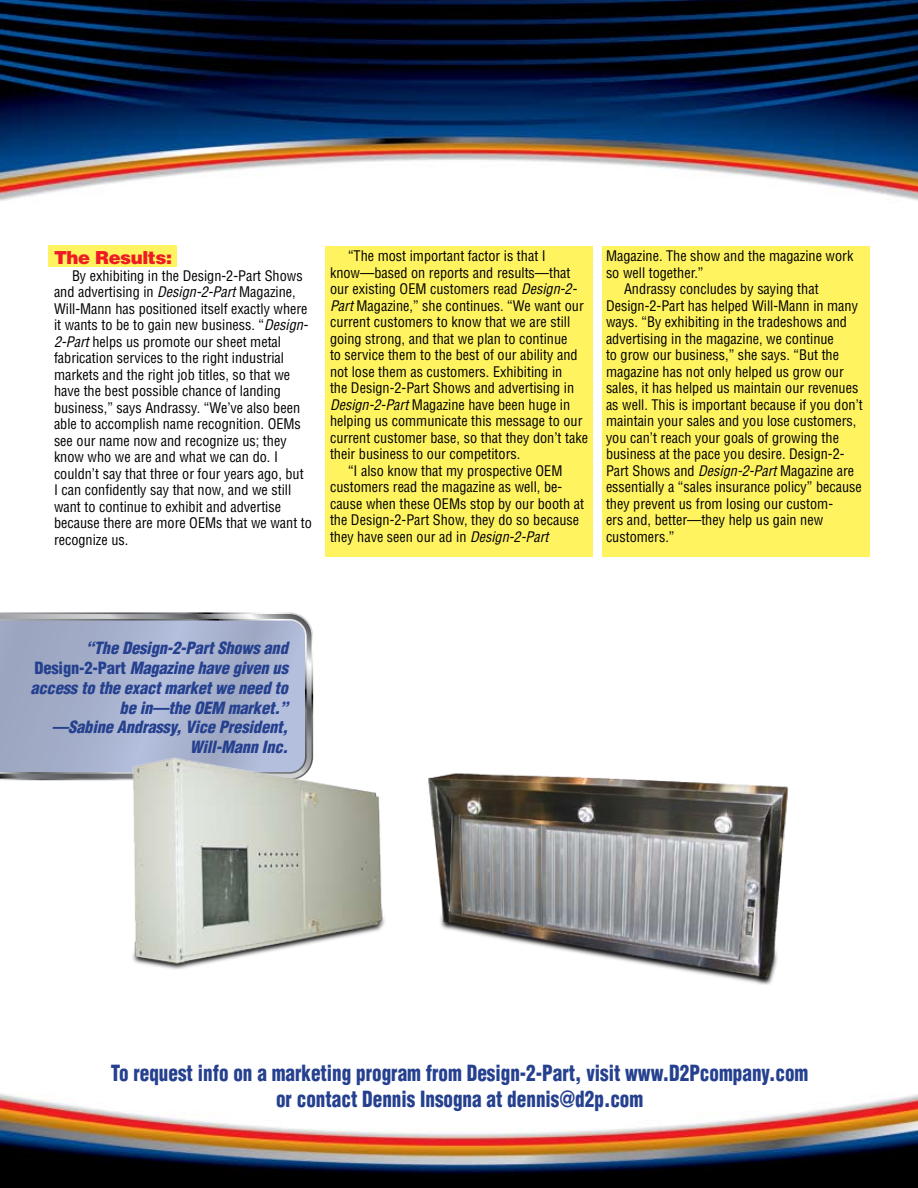
<style>
.page{position:relative;width:918px;height:1188px;background:#fff}
.page>*{position:absolute;margin:0;border:0;box-sizing:border-box;transform-origin:0 0}
.t1{font:900 condensed 21.75px/26.1px "Helvetica LT";color:#25408f;text-align:center;scale:.88 1}
.t2{font:900 18px "Helvetica LT";letter-spacing:-.025em;color:#ed1c24}
.t3{font:italic 900 condensed 16.5px/19.8px "Helvetica LT";letter-spacing:-.01em;color:#25408f;text-align:right}
.t4{font:condensed 14.25px/16.5px "Helvetica LT";color:#000}
.s1{font-style:italic}
.s2{font-style:normal}
</style>
<div class="page">
<img style="left:0;top:0;width:918px;height:1188px">
<div style="left:0;top:597px;width:327px;height:197px;background:#fff"></div>
<svg style="left:0;top:614px;width:312px;height:165px;background:#a5afc9"></svg>
<div style="left:326px;top:246px;width:267px;height:311px;background:#fff460"></div>
<div style="left:603px;top:246px;width:267px;height:311px;background:#fff460"></div>
<div style="left:48px;top:246px;width:128px;height:21px;background:#fff460"></div>
<img style="left:425px;top:768px;width:367px;height:216px">
<img style="left:126px;top:753px;width:263px;height:216px">
<p class="t2" style="left:54px;top:246px;width:120px">The Results:</p>
<p class="t4" style="left:54px;top:267px;width:260px;text-indent:18px">By exhibiting in the Design-2-Part Shows and advertising in <span class="s1">Design-2-Part</span> Magazine, Will-Mann has positioned itself exactly where it wants to be to gain new business. “<span class="s1">Design-2-Part</span> helps us promote our sheet metal fabrication services to the right industrial markets and the right job titles, so that we have the best possible chance of landing business,” says Andrassy. “We’ve also been able to accomplish name recognition. OEMs see our name now and recognize us; they know who we are and what we can do. I couldn’t say that three or four years ago, but<br>I can confidently say that now, and we still want to continue to exhibit and advertise because there are more OEMs that we want to recognize us.</p>
<p class="t4" style="left:348px;top:248px;width:199px">“The most important factor is that I</p>
<p class="t4" style="left:330px;top:264px;width:242px">know—based on reports and results—that</p>
<p class="t4" style="left:330px;top:281px;width:248px">our existing OEM customers read <span class="s1">Design-2-</span></p>
<p class="t4" style="left:330px;top:297px;width:255px"><span class="s1">Part</span> Magazine,” she continues. “We want our</p>
<p class="t4" style="left:330px;top:314px;width:242px">current customers to know that we are still</p>
<p class="t4" style="left:330px;top:330px;width:239px">going strong, and that we plan to continue</p>
<p class="t4" style="left:330px;top:347px;width:249px">to service them to the best of our ability and</p>
<p class="t4" style="left:330px;top:363px;width:234px">not lose them as customers. Exhibiting in</p>
<p class="t4" style="left:330px;top:380px;width:246px">the Design-2-Part Shows and advertising in</p>
<p class="t4" style="left:330px;top:396px;width:242px"><span class="s1">Design-2-Part</span> Magazine have been huge in</p>
<p class="t4" style="left:330px;top:413px;width:254px">helping us communicate this message to our</p>
<p class="t4" style="left:330px;top:429px;width:259px">current customer base, so that they don’t take</p>
<p class="t4" style="left:330px;top:446px;width:192px">their business to our competitors.</p>
<p class="t4" style="left:348px;top:462px;width:216px">“I also know that my prospective OEM</p>
<p class="t4" style="left:330px;top:479px;width:234px">customers read the magazine as well, be-</p>
<p class="t4" style="left:330px;top:495px;width:256px">cause when these OEMs stop by our booth at</p>
<p class="t4" style="left:330px;top:512px;width:251px">the Design-2-Part Show, they do so because</p>
<p class="t4" style="left:330px;top:528px;width:220px">they have seen our ad in <span class="s1">Design-2-Part</span></p>
<p class="t4" style="left:606px;top:248px;width:249px">Magazine. The show and the magazine work</p>
<p class="t4" style="left:606px;top:264px;width:99px">so well together.”</p>
<p class="t4" style="left:624px;top:281px;width:196px">Andrassy concludes by saying that</p>
<p class="t4" style="left:606px;top:297px;width:254px">Design-2-Part has helped Will-Mann in many</p>
<p class="t4" style="left:606px;top:314px;width:242px">ways. “By exhibiting in the tradeshows and</p>
<p class="t4" style="left:606px;top:330px;width:229px">advertising in the magazine, we continue</p>
<p class="t4" style="left:606px;top:347px;width:235px">to grow our business,” she says. “But the</p>
<p class="t4" style="left:606px;top:363px;width:239px">magazine has not only helped us grow our</p>
<p class="t4" style="left:606px;top:380px;width:254px">sales, it has helped us maintain our revenues</p>
<p class="t4" style="left:606px;top:396px;width:258px">as well. This is important because if you don’t</p>
<p class="t4" style="left:606px;top:413px;width:252px">maintain your sales and you lose customers,</p>
<p class="t4" style="left:606px;top:429px;width:235px">you can’t reach your goals of growing the</p>
<p class="t4" style="left:606px;top:446px;width:240px">business at the pace you desire. Design-2-</p>
<p class="t4" style="left:606px;top:462px;width:250px">Part Shows and <span class="s1">Design-2-Part</span> Magazine are</p>
<p class="t4" style="left:606px;top:479px;width:257px">essentially a “sales insurance policy” because</p>
<p class="t4" style="left:606px;top:495px;width:229px">they prevent us from losing our custom-</p>
<p class="t4" style="left:606px;top:512px;width:219px">ers and, better—they help us gain new</p>
<p class="t4" style="left:606px;top:528px;width:70px">customers.”</p>
<p class="t3" style="left:30px;top:638px;width:259px">“The Design-2-Part Shows and<br><span class="s2">Design-2-Part</span> Magazine have given us access to the exact market we need to be in—the OEM market.”<br>—Sabine Andrassy, Vice President,<br>Will-Mann Inc.</p>
<h1 class="t1" style="left:111px;top:1059px;width:794px">To request info on a marketing program from Design-2-Part, visit www.D2Pcompany.com or contact Dennis Insogna at dennis@d2p.com</h1>
</div>
